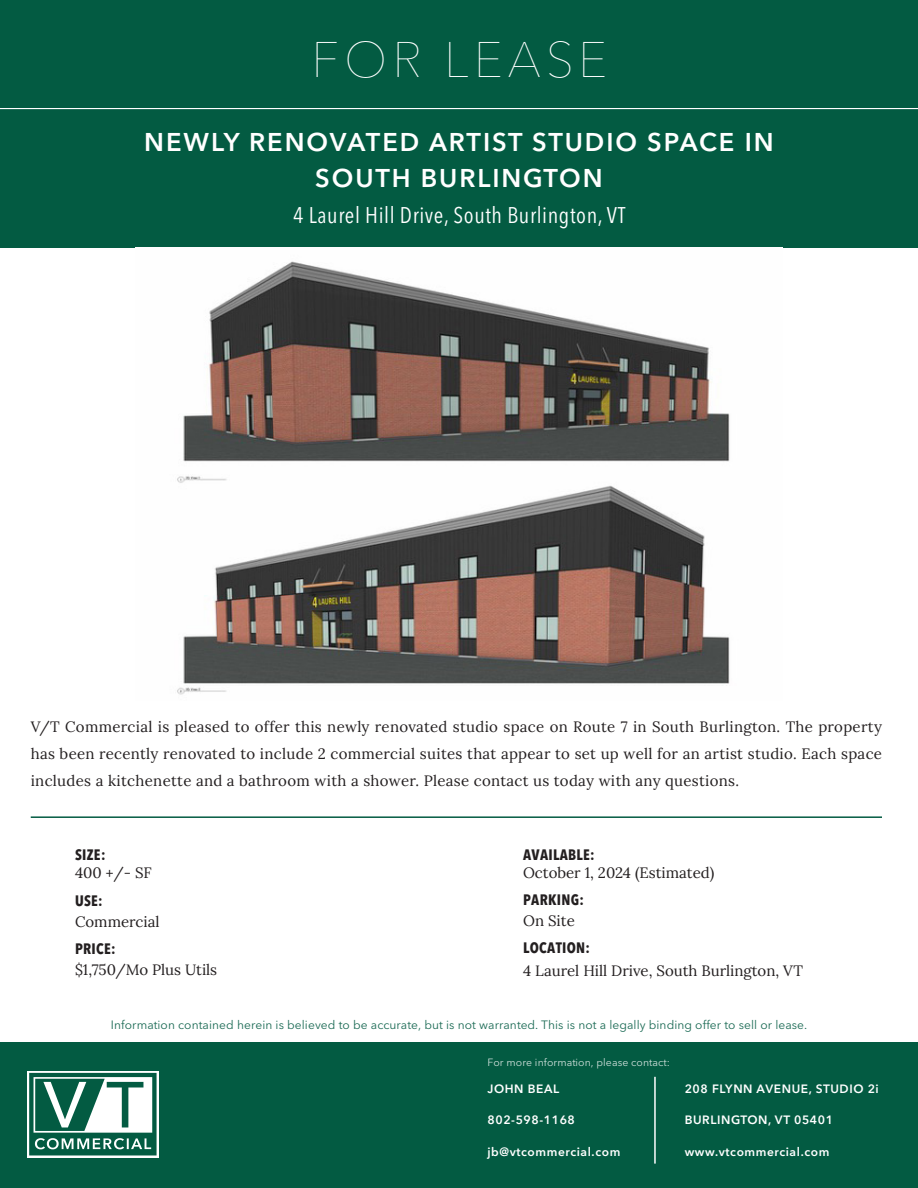
<style>
.page{position:relative;width:918px;height:1188px;background:#fff}
.page>*{position:absolute;margin:0;border:0;box-sizing:border-box;transform-origin:0 0}
.t1{font:100 49.5px "Avenir Next LT Pro";letter-spacing:.1em;color:#fff}
.t2{font:600 25.5px/36px "Avenir Next LT Pro";letter-spacing:.075em;color:#fff;text-align:center}
.t3{font:condensed 22.5px "Avenir Next LT Pro";letter-spacing:.025em;color:#fff}
.t4{font:15px/27px "Lora";color:#231f20;text-align:justify}
.t5{font:700 condensed 15px "Avenir Next LT Pro";letter-spacing:.02em;color:#231f20}
.t6{font:12px "Avenir Next LT Pro";letter-spacing:.005em;color:#1c6b55}
.t7{font:600 12px "Avenir Next LT Pro";letter-spacing:.05em;color:#fff}
.t8{font:10.5px "Avenir Next LT Pro";letter-spacing:.005em;color:#cdded9}
</style>
<div class="page">
<div style="left:0;top:0;width:918px;height:248px;background:#035b42"></div>
<img style="left:177px;top:261px;width:553px;height:434px">
<hr style="left:0;top:108px;width:918px;height:1px;background:#fff">
<div style="left:0;top:1042px;width:918px;height:146px;background:#035b42"></div>
<svg style="left:27px;top:1071px;width:132px;height:87px"></svg>
<svg style="left:29px;top:1073px;width:128px;height:82px"></svg>
<hr style="left:654px;top:1077px;width:2px;height:87px;background:#fff">
<hr style="left:31px;top:816px;width:851px;height:2px;background:#035b42">
<h1 class="t1" style="left:312px;top:17px;width:297px">FOR LEASE</h1>
<h2 class="t2" style="left:144px;top:124px;width:631px">NEWLY RENOVATED ARTIST STUDIO SPACE IN<br>SOUTH BURLINGTON</h2>
<h3 class="t3" style="left:293px;top:202px;width:334px">4 Laurel Hill Drive, South Burlington, VT</h3>
<p class="t4" style="left:31px;top:712px;width:853px">V/T Commercial is pleased to offer this newly renovated studio space on Route 7 in South Burlington. The property has been recently renovated to include 2 commercial suites that appear to set up well for an artist studio. Each space includes a kitchenette and a bathroom with a shower. Please contact us today with any questions.</p>
<p class="t5" style="left:75px;top:846px;width:32px">SIZE:</p>
<p class="t4" style="left:75px;top:859px;width:78px">400 +/- SF</p>
<p class="t5" style="left:75px;top:891px;width:29px">USE:</p>
<p class="t4" style="left:75px;top:907px;width:86px">Commercial</p>
<p class="t5" style="left:75px;top:940px;width:42px">PRICE:</p>
<p class="t4" style="left:75px;top:955px;width:144px">$1,750/Mo Plus Utils</p>
<p class="t5" style="left:523px;top:845px;width:73px">AVAILABLE:</p>
<p class="t4" style="left:523px;top:858px;width:193px">October 1, 2024 (Estimated)</p>
<p class="t5" style="left:523px;top:890px;width:62px">PARKING:</p>
<p class="t4" style="left:523px;top:906px;width:53px">On Site</p>
<p class="t5" style="left:523px;top:939px;width:69px">LOCATION:</p>
<p class="t4" style="left:523px;top:956px;width:281px">4 Laurel Hill Drive, South Burlington, VT</p>
<p class="t6" style="left:111px;top:1015px;width:698px">Information contained herein is believed to be accurate, but is not warranted. This is not a legally binding offer to sell or lease.</p>
<p class="t8" style="left:488px;top:1054px;width:184px">For more information, please contact:</p>
<p class="t7" style="left:488px;top:1081px;width:73px">JOHN BEAL</p>
<p class="t7" style="left:488px;top:1113px;width:89px">802-598-1168</p>
<p class="t7" style="left:488px;top:1144px;width:134px">jb@vtcommercial.com</p>
<p class="t7" style="left:685px;top:1081px;width:196px">208 FLYNN AVENUE, STUDIO 2i</p>
<p class="t7" style="left:685px;top:1113px;width:150px">BURLINGTON, VT 05401</p>
<p class="t7" style="left:685px;top:1144px;width:146px">www.vtcommercial.com</p>
</div>
